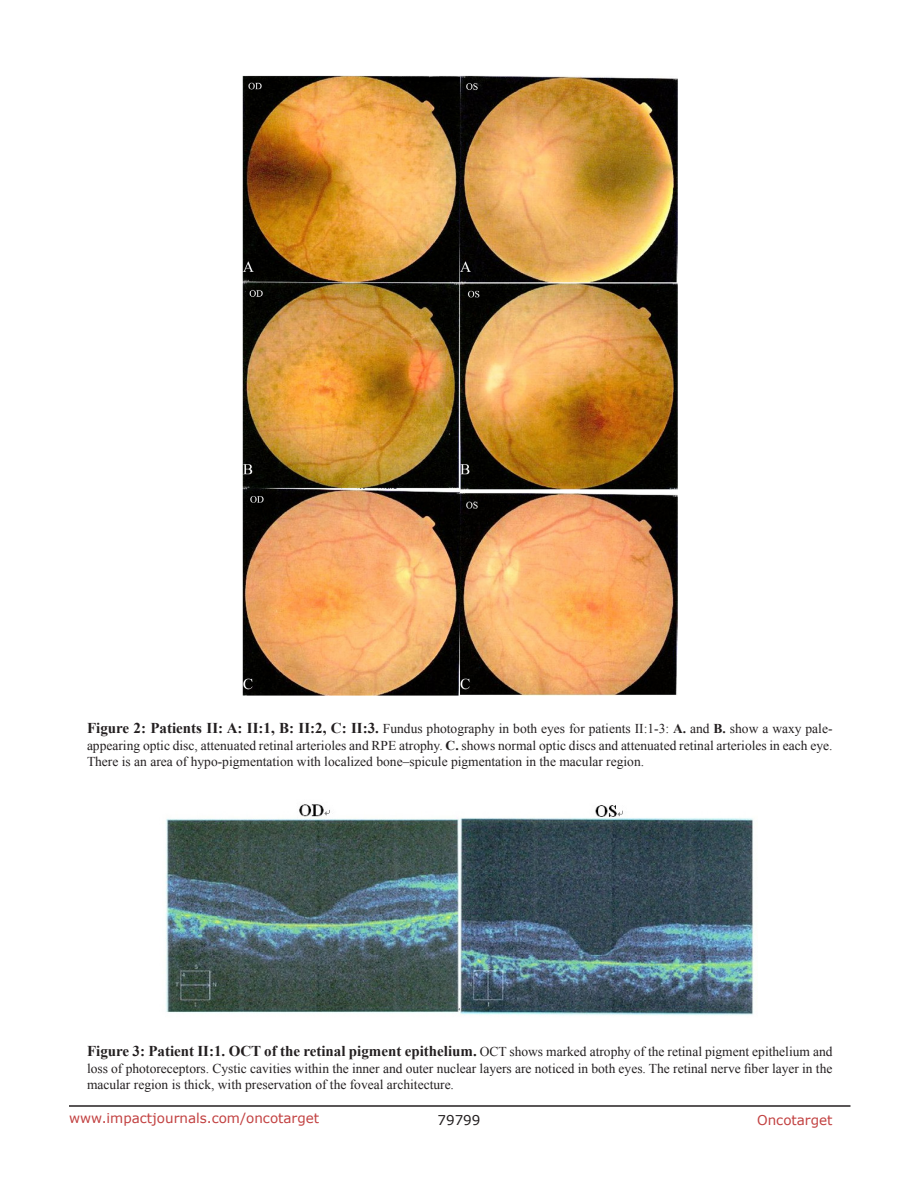
<style>
.page{position:relative;width:918px;height:1188px;background:#fff}
.page>*{position:absolute;margin:0;border:0;box-sizing:border-box;transform-origin:0 0}
.figuretext{font:700 15px "Times New Roman";color:#231f20}
.figuretext-2{font:13.5px/16.2px "Times New Roman";color:#231f20;text-align:justify}
.t1{font:13.5px "Verdana";color:#c24141}
.t2{font:13.5px "Verdana";color:#231f20}
.s1{font-weight:700;font-size:15px}
.s2{font-weight:700}
.s3{font-weight:400;font-size:13.5px}
</style>
<div class="page">
<hr style="left:69px;top:1105px;width:781px;height:2px;background:#231f20">
<img style="left:242px;top:75px;width:435px;height:621px">
<img style="left:165px;top:804px;width:590px;height:212px">
<p class="figuretext-2" style="left:87px;top:721px;width:747px"><span class="s1">Figure 2: Patients II: A: II:1, B: II:2, C: II:3.</span> Fundus photography in both eyes for patients II:1-3: <span class="s2">A.</span> and <span class="s2">B.</span> show a waxy pale&shy;appearing optic disc, attenuated retinal arterioles and RPE atrophy. <span class="s2">C.</span> shows normal optic discs and attenuated retinal arterioles in each eye.<br>There is an area of hypo-pigmentation with localized bone–spicule pigmentation in the macular region.</p>
<p class="figuretext" style="left:87px;top:1041px;width:747px">Figure 3: Patient II:1. OCT of the retinal pigment epithelium. <span class="s3">OCT shows marked atrophy of the retinal pigment epithelium and</span></p>
<p class="figuretext-2" style="left:87px;top:1060px;width:747px">loss of photoreceptors. Cystic cavities within the inner and outer nuclear layers are noticed in both eyes. The retinal nerve fiber layer in the macular region is thick, with preservation of the foveal architecture.</p>
<p class="t1" style="left:69px;top:1109px;width:252px">www.impactjournals.com/oncotarget</p>
<p class="t2" style="left:438px;top:1111px;width:44px">79799</p>
<p class="t1" style="left:757px;top:1111px;width:77px">Oncotarget</p>
</div>
